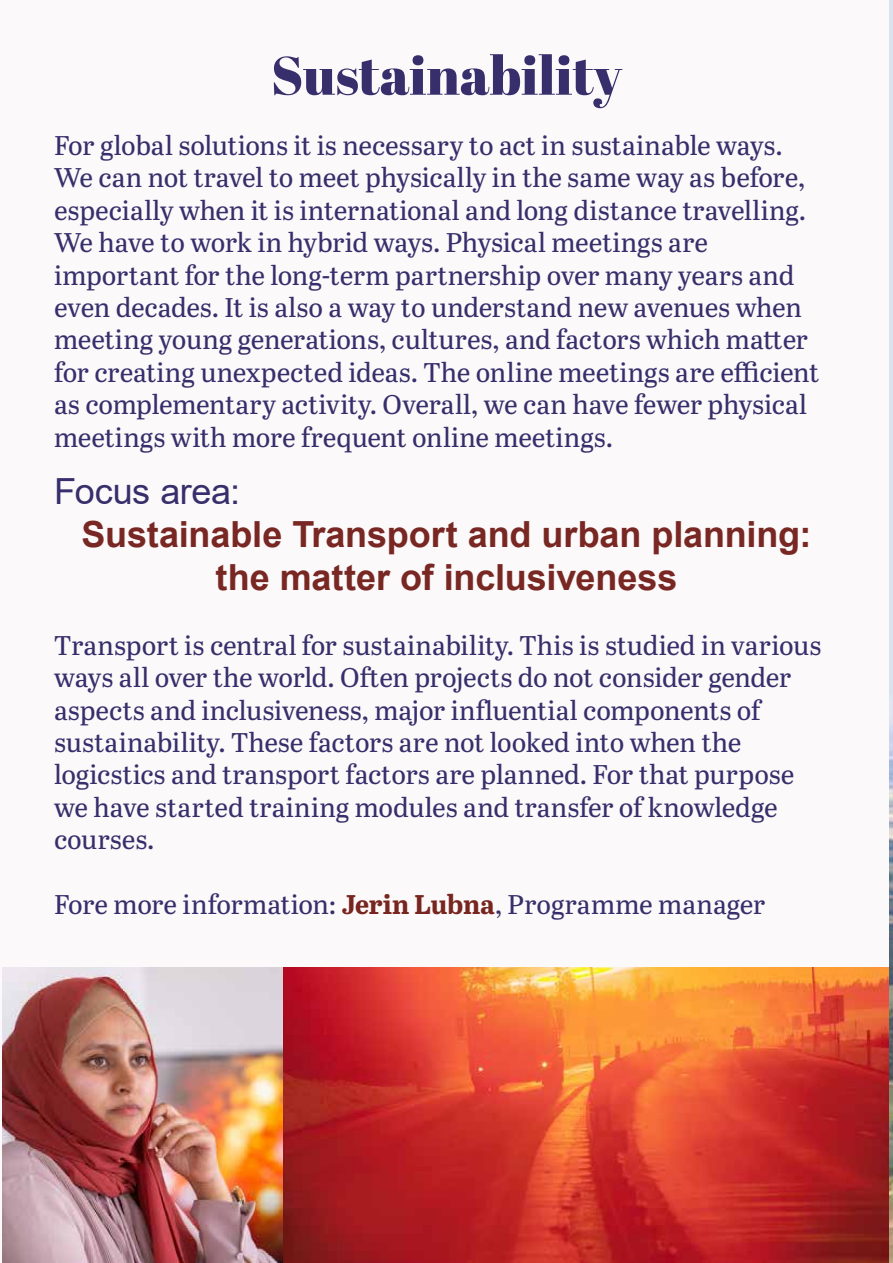
<style>
.page{position:relative;width:893px;height:1263px;background:#fbf9fa}
.page>*{position:absolute;margin:0;border:0;box-sizing:border-box;transform-origin:0 0}
.t1{font:54px "Abril Fatface";color:#372f6b}
.t2{font:700 36px/43.2px "Arial";letter-spacing:-.005em;color:#782723;text-align:center}
.t3{font:36px "Arial";letter-spacing:-.01em;color:#372f6b}
.t4{font:27px/32.4px "Abril Text";letter-spacing:-.005em;color:#372f6b}
.s1{font-weight:700;color:#78251f}
</style>
<div class="page">
<img style="left:283px;top:968px;width:607px;height:295px">
<img style="left:2px;top:968px;width:281px;height:295px">
<img style="left:890px;top:0;width:3px;height:1263px">
<h1 class="t1" style="left:271px;top:38px;width:352px">Sustainability</h1>
<p class="t4" style="left:54px;top:128px;width:767px">For global solutions it is necessary to act in sustainable ways.<br>We can not travel to meet physically in the same way as before, especially when it is international and long distance travelling.<br>We have to work in hybrid ways. Physical meetings are important for the long-term partnership over many years and even decades. It is also a way to understand new avenues when meeting young generations, cultures, and factors which matter for creating unexpected ideas. The online meetings are efficient as complementary activity. Overall, we can have fewer physical meetings with more frequent online meetings.</p>
<h2 class="t3" style="left:54px;top:466px;width:188px">Focus area:</h2>
<h2 class="t2" style="left:81px;top:513px;width:731px">Sustainable Transport and urban planning: the matter of inclusiveness</h2>
<p class="t4" style="left:54px;top:628px;width:769px">Transport is central for sustainability. This is studied in various ways all over the world. Often projects do not consider gender aspects and inclusiveness, major influential components of sustainability. These factors are not looked into when the logicstics and transport factors are planned. For that purpose we have started training modules and transfer of knowledge courses.</p>
<p class="t4" style="left:54px;top:887px;width:713px">Fore more information: <span class="s1">Jerin Lubna</span>, Programme manager</p>
</div>
